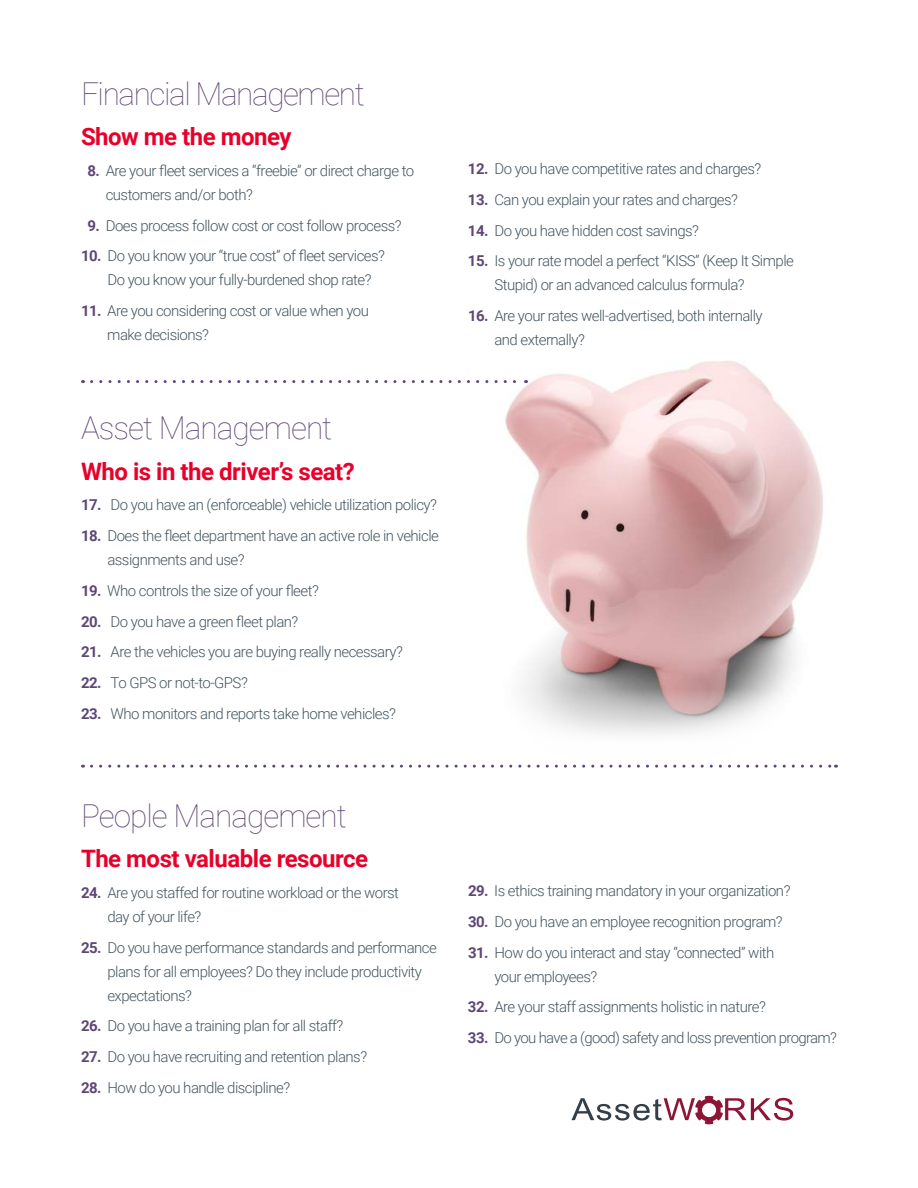
<style>
.page{position:relative;width:918px;height:1188px;background:#fff}
.page>*{position:absolute;margin:0;border:0;box-sizing:border-box;transform-origin:0 0}
.t1{font:100 31.5px "Roboto";letter-spacing:-.03em;color:#5e4776}
.t2{font:700 24px "Roboto";letter-spacing:-.02em;color:#e8002a}
.t3{font:300 15px/24px "Roboto";letter-spacing:-.035em;color:#455560}
.s1{font-weight:700;color:#5e4776}
</style>
<div class="page">
<svg style="left:571px;top:1095px;width:223px;height:30px"></svg>
<img style="left:437px;top:361px;width:400px;height:404px">
<svg style="left:92px;top:380px;width:435px;height:3px"></svg>
<svg style="left:91px;top:765px;width:746px;height:3px"></svg>
<h1 class="t1" style="left:81px;top:71px;width:285px">Financial Management</h1>
<h2 class="t2" style="left:81px;top:120px;width:212px">Show me the money</h2>
<p class="t3" style="left:106px;top:158px;width:310px;text-indent:-18px"><span class="s1">8.</span> Are your fleet services a “freebie” or direct charge to customers and/or both?</p>
<p class="t3" style="left:87px;top:213px;width:316px"><span class="s1">9.</span> Does process follow cost or cost follow process?</p>
<p class="t3" style="left:107px;top:243px;width:279px;text-indent:-26px"><span class="s1">10.</span> Do you know your “true cost” of fleet services?<br>Do you know your fully-burdened shop rate?</p>
<p class="t3" style="left:107px;top:298px;width:263px;text-indent:-26px"><span class="s1">11.</span> Are you considering cost or value when you make decisions?</p>
<h1 class="t1" style="left:81px;top:406px;width:253px">Asset Management</h1>
<h2 class="t2" style="left:81px;top:454px;width:275px">Who is in the driver’s seat?</h2>
<p class="t3" style="left:81px;top:493px;width:358px"><span class="s1">17.</span> Do you have an (enforceable) vehicle utilization policy?</p>
<p class="t3" style="left:107px;top:523px;width:333px;text-indent:-26px"><span class="s1">18.</span> Does the fleet department have an active role in vehicle assignments and use?</p>
<p class="t3" style="left:81px;top:578px;width:239px"><span class="s1">19.</span> Who controls the size of your fleet?</p>
<p class="t3" style="left:81px;top:609px;width:219px"><span class="s1">20.</span> Do you have a green fleet plan?</p>
<p class="t3" style="left:81px;top:640px;width:323px"><span class="s1">21.</span> Are the vehicles you are buying really necessary?</p>
<p class="t3" style="left:81px;top:670px;width:168px"><span class="s1">22.</span> To GPS or not-to-GPS?</p>
<p class="t3" style="left:81px;top:701px;width:316px"><span class="s1">23.</span> Who monitors and reports take home vehicles?</p>
<p class="t3" style="left:468px;top:156px;width:295px"><span class="s1">12.</span> Do you have competitive rates and charges?</p>
<p class="t3" style="left:468px;top:187px;width:272px"><span class="s1">13.</span> Can you explain your rates and charges?</p>
<p class="t3" style="left:468px;top:218px;width:233px"><span class="s1">14.</span> Do you have hidden cost savings?</p>
<p class="t3" style="left:494px;top:248px;width:301px;text-indent:-26px"><span class="s1">15.</span> Is your rate model a perfect “KISS” (Keep It Simple<br>Stupid) or an advanced calculus formula?</p>
<p class="t3" style="left:494px;top:303px;width:270px;text-indent:-26px"><span class="s1">16.</span> Are your rates well-advertised, both internally and externally?</p>
<h1 class="t1" style="left:81px;top:793px;width:267px">People Management</h1>
<h2 class="t2" style="left:81px;top:842px;width:289px">The most valuable resource</h2>
<p class="t3" style="left:107px;top:880px;width:293px;text-indent:-26px"><span class="s1">24.</span> Are you staffed for routine workload or the worst day of your life?</p>
<p class="t3" style="left:107px;top:935px;width:331px;text-indent:-26px"><span class="s1">25.</span> Do you have performance standards and performance plans for all employees? Do they include productivity expectations?</p>
<p class="t3" style="left:81px;top:1014px;width:264px"><span class="s1">26.</span> Do you have a training plan for all staff?</p>
<p class="t3" style="left:81px;top:1044px;width:288px"><span class="s1">27.</span> Do you have recruiting and retention plans?</p>
<p class="t3" style="left:81px;top:1075px;width:211px"><span class="s1">28.</span> How do you handle discipline?</p>
<p class="t3" style="left:468px;top:878px;width:324px"><span class="s1">29.</span> Is ethics training mandatory in your organization?</p>
<p class="t3" style="left:468px;top:909px;width:316px"><span class="s1">30.</span> Do you have an employee recognition program?</p>
<p class="t3" style="left:494px;top:940px;width:281px;text-indent:-26px"><span class="s1">31.</span> How do you interact and stay “connected” with your employees?</p>
<p class="t3" style="left:468px;top:994px;width:299px"><span class="s1">32.</span> Are your staff assignments holistic in nature?</p>
<p class="t3" style="left:468px;top:1025px;width:371px"><span class="s1">33.</span> Do you have a (good) safety and loss prevention program?</p>
</div>
